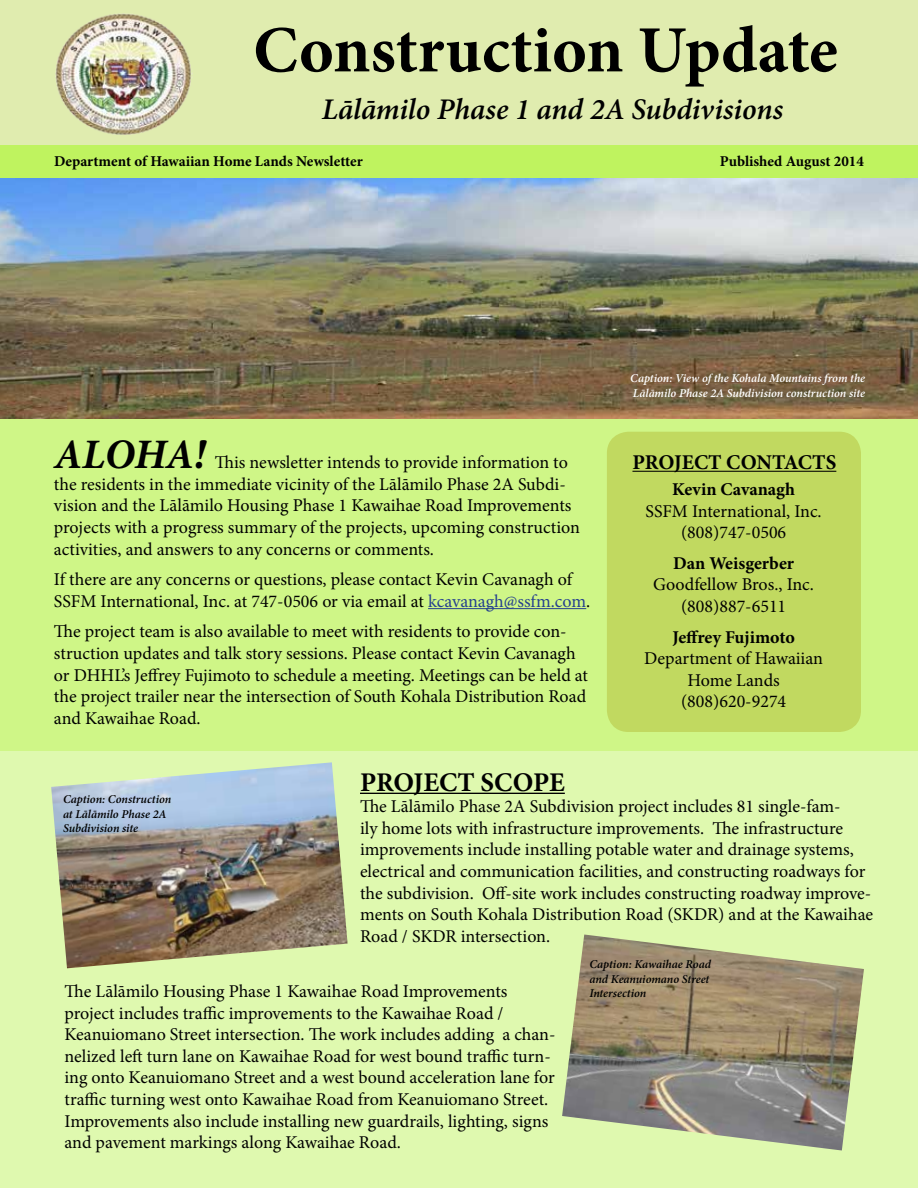
<style>
.page{position:relative;width:918px;height:1188px;background:#fff}
.page>*{position:absolute;margin:0;border:0;box-sizing:border-box;transform-origin:0 0}
.t1{font:700 66px "Minion Pro";color:#000}
.t2{font:italic 700 42px "Minion Pro";letter-spacing:-.01em;color:#000}
.t3{font:italic 600 30px "Minion Pro";letter-spacing:-.005em;color:#000}
.t4{font:700 27px "Minion Pro";color:#000}
.t5{font:700 21px "Minion Pro";color:#000}
.t6{font:18px/21.6px "Minion Pro";color:#000}
.t7{font:700 18px "Minion Pro";color:#000}
.t8{font:700 15px "Minion Pro";color:#000}
.t9{font:italic 600 12px/14.4px "Minion Pro";letter-spacing:-.005em;color:#000}
.t10{font:italic 600 12px/14.4px "Minion Pro";letter-spacing:-.005em;color:#fff}
.s1{color:#25408f}
</style>
<div class="page">
<div style="left:0;top:182px;width:918px;height:1006px;background:#dff9af"></div>
<div style="left:0;top:418px;width:918px;height:334px;background:#cff687"></div>
<div style="left:0;top:0;width:918px;height:146px;background:#e0ecaf"></div>
<img style="left:55px;top:13px;width:138px;height:122px">
<div style="left:0;top:146px;width:918px;height:33px;background:#bff35f"></div>
<img style="left:0;top:178px;width:918px;height:240px">
<hr style="left:428px;top:608px;width:158px;height:1px;background:#25408f">
<div style="left:611px;top:435px;width:246px;height:293px;background:#c1d960;border-radius:18px"></div>
<div style="left:607px;top:432px;width:254px;height:300px;border:8px solid #c1d960;border-radius:18px"></div>
<hr style="left:632px;top:471px;width:204px;height:1px;background:#000">
<img style="left:562px;top:934px;width:302px;height:217px">
<hr style="left:360px;top:793px;width:205px;height:1px;background:#000">
<img style="left:51px;top:762px;width:297px;height:206px">
<h1 class="t1" style="left:253px;top:4px;width:586px">Construction Update</h1>
<h3 class="t3" style="left:322px;top:89px;width:463px">Lālāmilo Phase 1 and 2A Subdivisions</h3>
<p class="t8" style="left:54px;top:151px;width:310px">Department of Hawaiian Home Lands Newsletter</p>
<p class="t8" style="left:720px;top:151px;width:146px">Published August 2014</p>
<h2 class="t2" style="left:54px;top:425px;width:153px">ALOHA!</h2>
<p class="t6" style="left:54px;top:452px;width:528px;text-indent:161px">This newsletter intends to provide information to the residents in the immediate vicinity of the Lālāmilo Phase 2A Subdi&shy;vision and the Lālāmilo Housing Phase 1 Kawaihae Road Improvements projects with a progress summary of the projects, upcoming construction activities, and answers to any concerns or comments.</p>
<p class="t6" style="left:54px;top:569px;width:538px">If there are any concerns or questions, please contact Kevin Cavanagh of<br>SSFM International, Inc. at 747-0506 or via email at <span class="s1">kcavanagh@ssfm.com</span>.</p>
<p class="t6" style="left:54px;top:621px;width:536px">The project team is also available to meet with residents to provide con&shy;struction updates and talk story sessions. Please contact Kevin Cavanagh or DHHL’s Jeffrey Fujimoto to schedule a meeting. Meetings can be held at the project trailer near the intersection of South Kohala Distribution Road and Kawaihae Road.</p>
<p class="t10" style="left:630px;top:371px;width:236px">Caption: View of the Kohala Mountains from the<br>Lālāmilo Phase 2A Subdivision construction site</p>
<p class="t5" style="left:632px;top:448px;width:205px">PROJECT CONTACTS</p>
<p class="t7" style="left:672px;top:477px;width:125px">Kevin Cavanagh</p>
<p class="t6" style="left:646px;top:500px;width:178px;text-align:center">SSFM International, Inc. (808)747-0506</p>
<p class="t7" style="left:673px;top:550px;width:122px">Dan Weisgerber</p>
<p class="t6" style="left:653px;top:574px;width:162px;text-align:center">Goodfellow Bros., Inc. (808)887-6511</p>
<p class="t7" style="left:672px;top:624px;width:124px">Jeffrey Fujimoto</p>
<p class="t6" style="left:644px;top:648px;width:180px;text-align:center">Department of Hawaiian<br>Home Lands (808)620-9274</p>
<p class="t9" style="left:63px;top:792px;width:110px">Caption: Construction at Lālāmilo Phase 2A<br>Subdivision site</p>
<h3 class="t4" style="left:360px;top:763px;width:206px">PROJECT SCOPE</h3>
<p class="t6" style="left:360px;top:796px;width:515px">The Lālāmilo Phase 2A Subdivision project includes 81 single-fam-<br>ily home lots with infrastructure improvements. The infrastructure improvements include installing potable water and drainage systems, electrical and communication facilities, and constructing roadways for the subdivision. Off-site work includes constructing roadway improve&shy;ments on South Kohala Distribution Road (SKDR) and at the Kawaihae Road / SKDR intersection.</p>
<p class="t6" style="left:64px;top:981px;width:492px">The Lālāmilo Housing Phase 1 Kawaihae Road Improvements project includes traffic improvements to the Kawaihae Road / Keanuiomano Street intersection. The work includes adding a chan&shy;nelized left turn lane on Kawaihae Road for west bound traffic turn&shy;ing onto Keanuiomano Street and a west bound acceleration lane for traffic turning west onto Kawaihae Road from Keanuiomano Street.<br>Improvements also include installing new guardrails, lighting, signs and pavement markings along Kawaihae Road.</p>
<p class="t9" style="left:590px;top:957px;width:123px">Caption: Kawaihae Road and Keanuiomano Street<br>Intersection</p>
</div>
